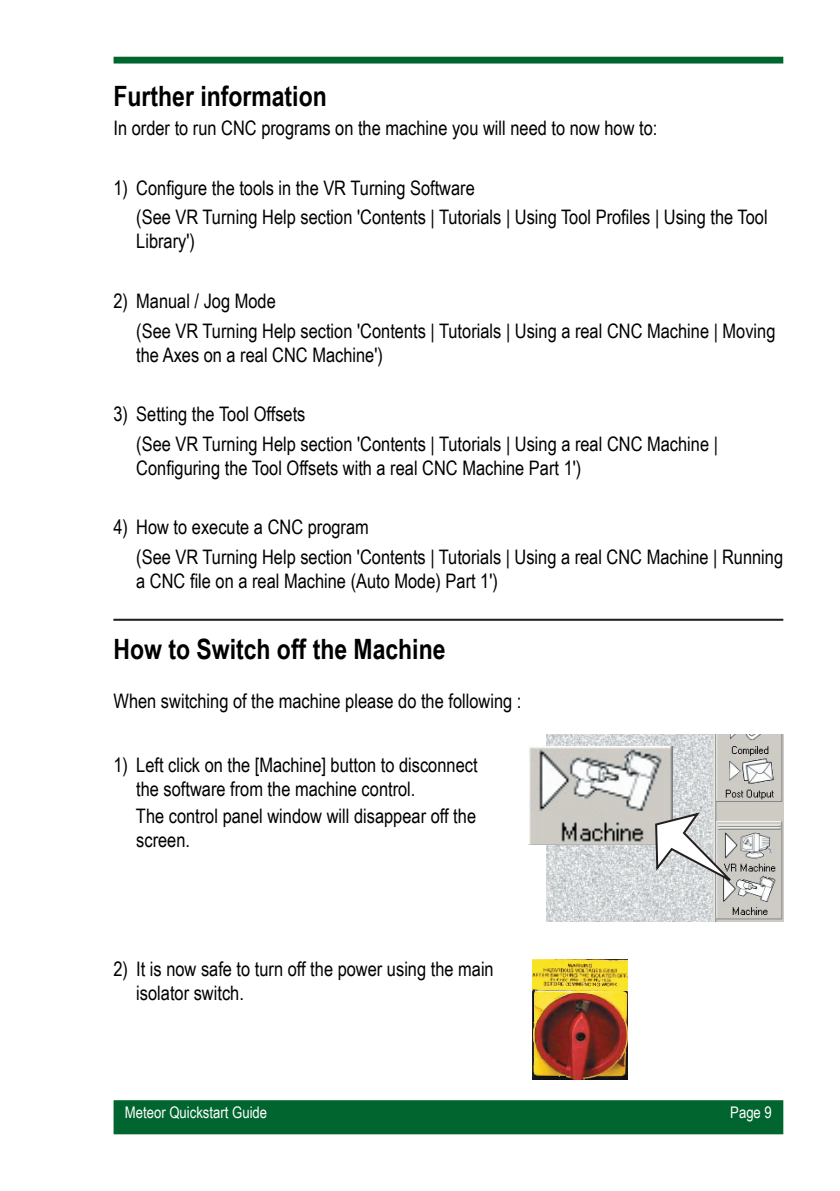
<style>
.page{position:relative;width:840px;height:1191px;background:#fff}
.page>*{position:absolute;margin:0;border:0;box-sizing:border-box;transform-origin:0 0}
.a5_subheading{font:700 28px "Arial Narrow";color:#000}
.a5_body_text_indent{font:20px/24px "Arial Narrow";color:#000}
.a5_body_text{font:20px "Arial Narrow";color:#000}
.t1{font:16px "Arial Narrow";color:#fff}
</style>
<div class="page">
<div style="left:114px;top:1101px;width:667px;height:32px;background:#00652e"></div>
<div style="left:113px;top:1100px;width:669px;height:34px;border:2px solid #00652e"></div>
<div style="left:114px;top:58px;width:667px;height:5px;background:#00652e"></div>
<div style="left:113px;top:57px;width:669px;height:7px;border:2px solid #00652e"></div>
<img style="left:532px;top:960px;width:95px;height:119px">
<img style="left:545px;top:734px;width:237px;height:187px">
<img style="left:529px;top:746px;width:143px;height:98px">
<svg style="left:653px;top:811px;width:87px;height:77px"></svg>
<hr style="left:113px;top:619px;width:669px;height:2px;background:#231f20">
<p class="a5_subheading" style="left:113px;top:75px;width:215px">Further information</p>
<p class="a5_body_text" style="left:113px;top:114px;width:545px">In order to run CNC programs on the machine you will need to now how to:</p>
<p class="a5_body_text_indent" style="left:113px;top:175px;width:362px">1) Configure the tools in the VR Turning Software</p>
<p class="a5_body_text_indent" style="left:136px;top:205px;width:632px">(See VR Turning Help section 'Contents | Tutorials | Using Tool Profiles | Using the Tool<br>Library')</p>
<p class="a5_body_text_indent" style="left:113px;top:288px;width:164px">2) Manual / Jog Mode</p>
<p class="a5_body_text_indent" style="left:136px;top:318px;width:640px">(See VR Turning Help section 'Contents | Tutorials | Using a real CNC Machine | Moving the Axes on a real CNC Machine')</p>
<p class="a5_body_text_indent" style="left:113px;top:401px;width:193px">3) Setting the Tool Offsets</p>
<p class="a5_body_text_indent" style="left:136px;top:431px;width:583px">(See VR Turning Help section 'Contents | Tutorials | Using a real CNC Machine |<br>Configuring the Tool Offsets with a real CNC Machine Part 1')</p>
<p class="a5_body_text_indent" style="left:113px;top:514px;width:257px">4) How to execute a CNC program</p>
<p class="a5_body_text_indent" style="left:136px;top:544px;width:648px">(See VR Turning Help section 'Contents | Tutorials | Using a real CNC Machine | Running a CNC file on a real Machine (Auto Mode) Part 1')</p>
<p class="a5_subheading" style="left:113px;top:627px;width:333px">How to Switch off the Machine</p>
<p class="a5_body_text" style="left:113px;top:686px;width:409px">When switching of the machine please do the following :</p>
<p class="a5_body_text_indent" style="left:136px;top:752px;width:342px;text-indent:-23px">1) Left click on the [Machine] button to disconnect the software from the machine control.</p>
<p class="a5_body_text_indent" style="left:136px;top:802px;width:341px">The control panel window will disappear off the screen.</p>
<p class="a5_body_text_indent" style="left:136px;top:956px;width:359px;text-indent:-23px">2) It is now safe to turn off the power using the main isolator switch.</p>
<p class="t1" style="left:125px;top:1100px;width:144px">Meteor Quickstart Guide</p>
<p class="t1" style="left:729px;top:1100px;width:43px">Page 9</p>
</div>
